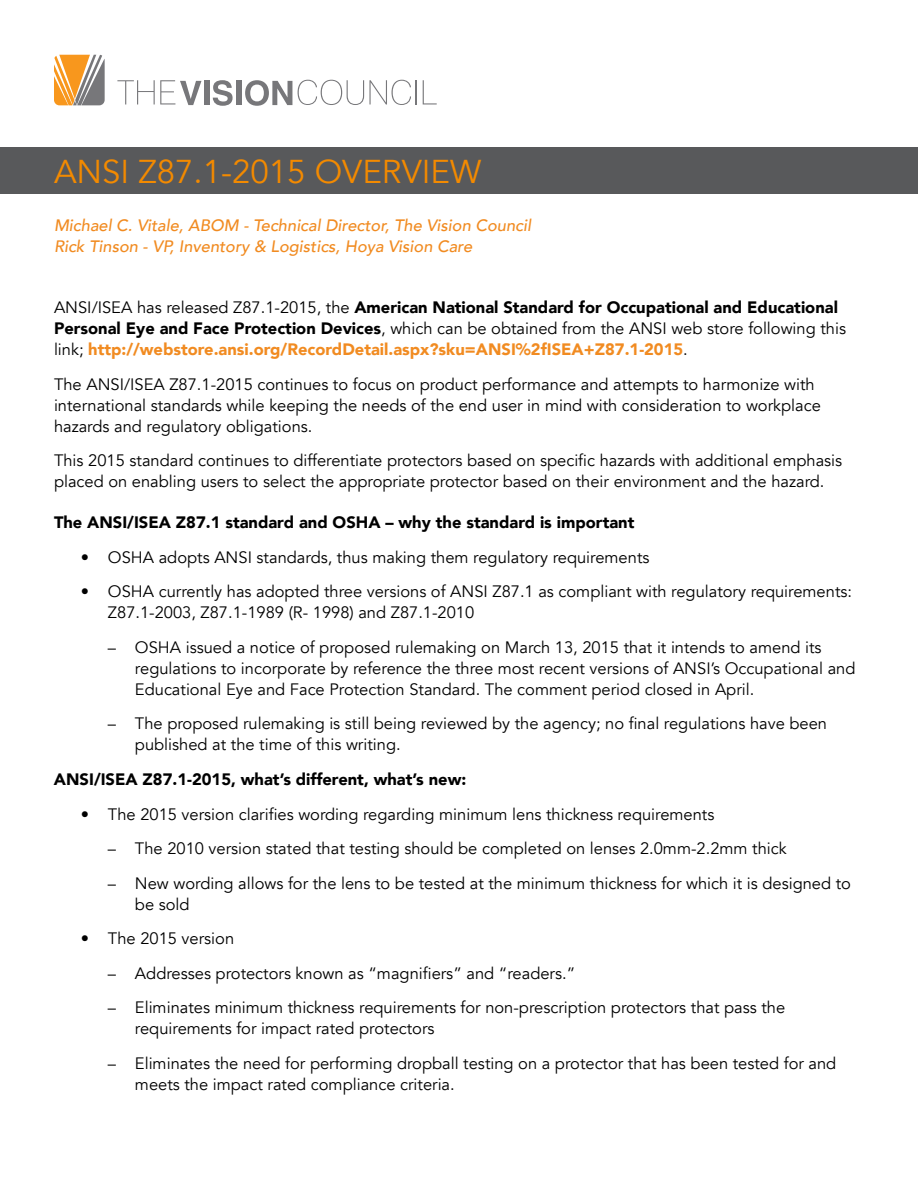
<style>
.page{position:relative;width:918px;height:1188px;background:#fff}
.page>*{position:absolute;margin:0;border:0;box-sizing:border-box;transform-origin:0 0}
.t1{font:33px "Avenir";color:#f38a00}
.t2{font:16.5px/21px "Avenir";color:#000}
.t3{font:900 16.5px "Avenir";color:#000}
.t4{font:italic 500 16.5px/21px "Avenir";color:#f18b21}
.s1{font-weight:900}
.s2{font-weight:900;color:#f18b21}
</style>
<div class="page">
<div style="left:0;top:147px;width:918px;height:47px;background:#58595b"></div>
<div style="left:204px;top:81px;width:5px;height:24px;background:#77777a"></div>
<svg style="left:213px;top:80px;width:20px;height:26px"></svg>
<div style="left:236px;top:81px;width:5px;height:24px;background:#77777a"></div>
<svg style="left:245px;top:80px;width:47px;height:26px"></svg>
<svg style="left:298px;top:80px;width:119px;height:25px"></svg>
<svg style="left:423px;top:80px;width:14px;height:24px"></svg>
<svg style="left:117px;top:80px;width:84px;height:25px"></svg>
<svg style="left:54px;top:55px;width:51px;height:50px;background:#cea26c"></svg>
<h1 class="t1" style="left:54px;top:152px;width:429px">ANSI Z87.1-2015 OVERVIEW</h1>
<p class="t4" style="left:54px;top:215px;width:479px">Michael C. Vitale, ABOM - Technical Director, The Vision Council<br>Rick Tinson - VP, Inventory &amp; Logistics, Hoya Vision Care</p>
<p class="t2" style="left:54px;top:297px;width:794px">ANSI/ISEA has released Z87.1-2015, the <span class="s1">American National Standard for Occupational and Educational<br>Personal Eye and Face Protection Devices</span>, which can be obtained from the ANSI web store following this link; <span class="s2">http://webstore.ansi.org/RecordDetail.aspx?sku=ANSI%2fISEA+Z87.1-2015</span>.</p>
<p class="t2" style="left:54px;top:374px;width:768px">The ANSI/ISEA Z87.1-2015 continues to focus on product performance and attempts to harmonize with international standards while keeping the needs of the end user in mind with consideration to workplace hazards and regulatory obligations.</p>
<p class="t2" style="left:54px;top:450px;width:790px">This 2015 standard continues to differentiate protectors based on specific hazards with additional emphasis placed on enabling users to select the appropriate protector based on their environment and the hazard.</p>
<p class="t3" style="left:54px;top:509px;width:582px">The ANSI/ISEA Z87.1 standard and OSHA – why the standard is important</p>
<p class="t2" style="left:81px;top:547px;width:570px">• OSHA adopts ANSI standards, thus making them regulatory requirements</p>
<p class="t2" style="left:108px;top:582px;width:746px;text-indent:-27px">• OSHA currently has adopted three versions of ANSI Z87.1 as compliant with regulatory requirements:<br>Z87.1-2003, Z87.1-1989 (R- 1998) and Z87.1-2010</p>
<p class="t2" style="left:135px;top:637px;width:722px;text-indent:-27px">– OSHA issued a notice of proposed rulemaking on March 13, 2015 that it intends to amend its regulations to incorporate by reference the three most recent versions of ANSI’s Occupational and<br>Educational Eye and Face Protection Standard. The comment period closed in April.</p>
<p class="t2" style="left:135px;top:714px;width:694px;text-indent:-27px">– The proposed rulemaking is still being reviewed by the agency; no final regulations have been published at the time of this writing.</p>
<p class="t3" style="left:54px;top:765px;width:414px">ANSI/ISEA Z87.1-2015, what’s different, what’s new:</p>
<p class="t2" style="left:81px;top:804px;width:635px">• The 2015 version clarifies wording regarding minimum lens thickness requirements</p>
<p class="t2" style="left:108px;top:838px;width:680px">– The 2010 version stated that testing should be completed on lenses 2.0mm-2.2mm thick</p>
<p class="t2" style="left:135px;top:873px;width:718px;text-indent:-27px">– New wording allows for the lens to be tested at the minimum thickness for which it is designed to be sold</p>
<p class="t2" style="left:81px;top:928px;width:155px">• The 2015 version</p>
<p class="t2" style="left:108px;top:963px;width:469px">– Addresses protectors known as “magnifiers” and “readers.”</p>
<p class="t2" style="left:135px;top:997px;width:652px;text-indent:-27px">– Eliminates minimum thickness requirements for non-prescription protectors that pass the requirements for impact rated protectors</p>
<p class="t2" style="left:135px;top:1053px;width:703px;text-indent:-27px">– Eliminates the need for performing dropball testing on a protector that has been tested for and meets the impact rated compliance criteria.</p>
</div>
